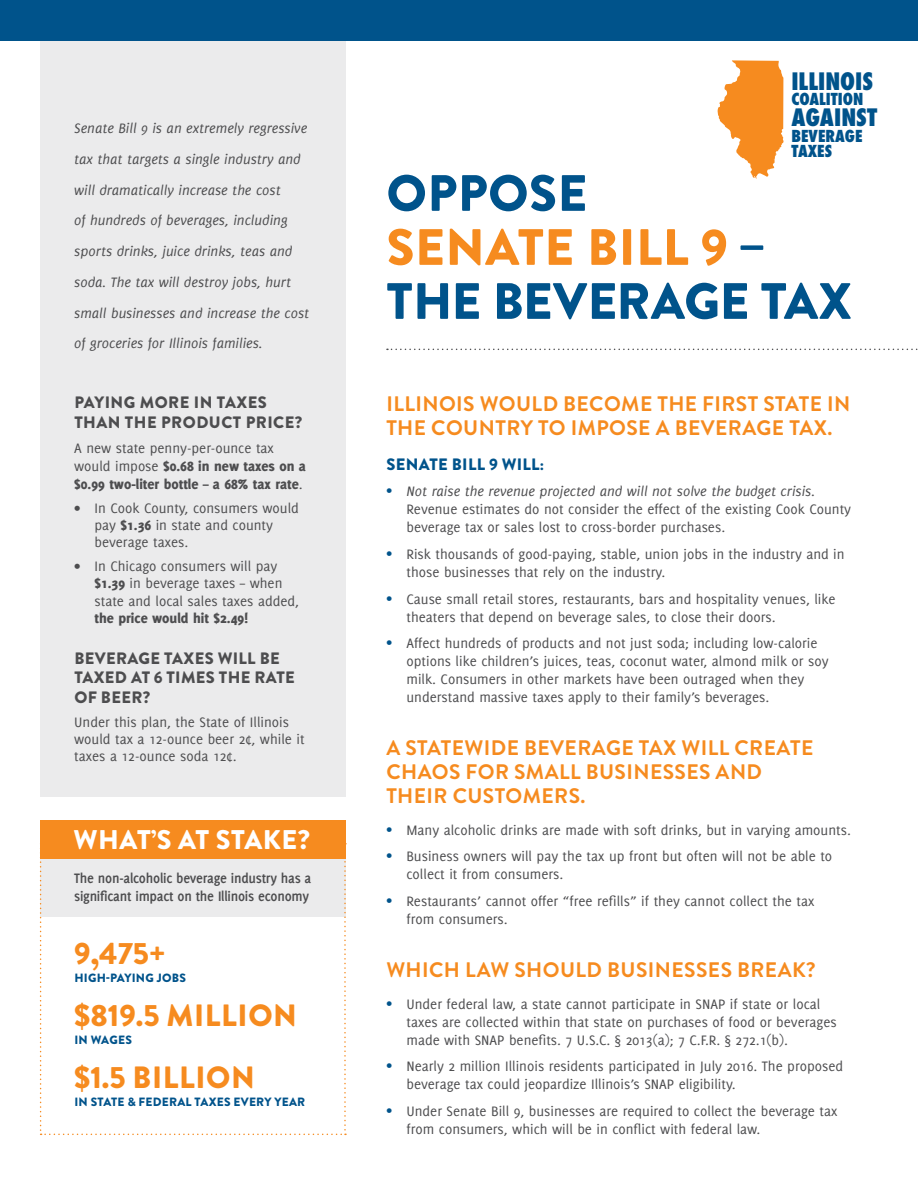
<style>
.page{position:relative;width:918px;height:1188px;background:#fff}
.page>*{position:absolute;margin:0;border:0;box-sizing:border-box;transform-origin:0 0}
.t1{font:900 51px/54px "Brandon Grotesque";letter-spacing:.01em;color:#00538b}
.t2{font:900 30.75px "Brandon Grotesque";letter-spacing:.02em;color:#f68b1f}
.t3{font:900 27px "Brandon Grotesque";letter-spacing:.02em;color:#fff}
.t4{font:800 condensed 23.4px "Futura";color:#00538b}
.t5{font:700 21px/24px "Brandon Grotesque";letter-spacing:.02em;color:#f68b1f}
.t6{font:900 16.5px/19.5px "Brandon Grotesque";letter-spacing:.02em;color:#4d4d4f}
.t7{font:900 16.5px "Brandon Grotesque";letter-spacing:.02em;color:#00538b}
.t8{font:800 condensed 16.05px/15.8px "Futura";color:#00538b}
.t9{font:15px/18px "Delicious";color:#4d4d4f}
.t10{font:italic 15px/30.8px "Delicious";color:#4d4d4f}
.t11{font:800 15px/18px "Delicious";color:#4d4d4f}
.t12{font:700 15px/18px "Delicious";letter-spacing:-.015em;color:#4d4d4f}
.t13{font:900 12px "Brandon Grotesque";letter-spacing:.02em;color:#00538b}
.s1{font-weight:400}
.s2{font-weight:800}
.s3{color:#f68b1f}
.s4{font-family:"Lexia";color:#00538b}
.s5{font-style:italic}
</style>
<div class="page">
<svg style="left:387px;top:349px;width:531px;height:1px"></svg>
<div style="left:40px;top:0;width:306px;height:796px;background:#ebebec"></div>
<svg style="left:40px;top:859px;width:306px;height:276px"></svg>
<div style="left:40px;top:820px;width:306px;height:39px;background:#f68b1f"></div>
<div style="left:0;top:0;width:918px;height:40px;background:#00538b"></div>
<svg style="left:718px;top:60px;width:66px;height:118px"></svg>
<p class="t10" style="left:74px;top:113px;width:237px">Senate Bill 9 is an extremely regressive tax that targets a single industry and will dramatically increase the cost<br>of hundreds of beverages, including sports drinks, juice drinks, teas and soda. The tax will destroy jobs, hurt small businesses and increase the cost of groceries for Illinois families.</p>
<p class="t6" style="left:74px;top:393px;width:230px">PAYING MORE IN TAXES<br>THAN THE PRODUCT PRICE?</p>
<p class="t11" style="left:74px;top:438px;width:233px"><span class="s1">A new state penny-per-ounce tax would impose</span> $0.68 in new taxes on a $0.99 two-liter bottle – a 68% tax rate<span class="s1">.</span></p>
<p class="t9" style="left:94px;top:499px;width:206px;line-height:17.2px;text-indent:-20px">• In Cook County, consumers would pay <span class="s2">$1.36</span> in state and county beverage taxes.</p>
<p class="t9" style="left:94px;top:557px;width:206px;line-height:17.2px;text-indent:-20px">• In Chicago consumers will pay <span class="s2">$1.39</span> in beverage taxes – when state and local sales taxes added,</p>
<p class="t11" style="left:94px;top:609px;width:155px">the price would hit $2.49!</p>
<p class="t6" style="left:74px;top:649px;width:222px">BEVERAGE TAXES WILL BE<br>TAXED AT 6 TIMES THE RATE<br>OF BEER?</p>
<p class="t9" style="left:74px;top:713px;width:232px;line-height:17.2px">Under this plan, the State of Illinois would tax a 12-ounce beer 2¢, while it taxes a 12-ounce soda 12¢.</p>
<h3 class="t3" style="left:74px;top:821px;width:238px">WHAT’S AT STAKE?</h3>
<p class="t12" style="left:74px;top:869px;width:239px">The non-alcoholic beverage industry has a significant impact on the Illinois economy</p>
<h2 class="t2" style="left:74px;top:931px;width:93px">9,475+</h2>
<p class="t13" style="left:74px;top:969px;width:113px">HIGH-PAYING JOBS</p>
<h2 class="t2" style="left:74px;top:994px;width:224px">$819.5 MILLION</h2>
<p class="t13" style="left:74px;top:1031px;width:59px">IN WAGES</p>
<h2 class="t2" style="left:74px;top:1056px;width:182px">$1.5 BILLION</h2>
<p class="t13" style="left:74px;top:1094px;width:232px">IN STATE &amp; FEDERAL TAXES EVERY YEAR</p>
<h3 class="t4" style="left:791px;top:65px;width:83px">ILLINOIS</h3>
<p class="t8" style="left:791px;top:91px;width:74px">COALITION</p>
<h3 class="t4" style="left:791px;top:101px;width:87px">AGAINST</h3>
<p class="t8" style="left:791px;top:128px;width:73px">BEVERAGE<br>TAXES</p>
<h1 class="t1" style="left:387px;top:167px;width:467px">OPPOSE<br><span class="s3">SENATE BILL 9</span> –<br>THE BEVERAGE TAX</h1>
<h3 class="t5" style="left:386px;top:392px;width:466px">ILLINOIS WOULD BECOME THE FIRST STATE IN<br>THE COUNTRY TO IMPOSE A BEVERAGE TAX.</h3>
<p class="t7" style="left:386px;top:452px;width:159px">SENATE BILL 9 WILL:</p>
<p class="t9" style="left:406px;top:482px;width:446px;text-indent:-20px"><span class="s4">•</span> <span class="s5">Not raise the revenue projected and will not solve the budget crisis.<br></span>Revenue estimates do not consider the effect of the existing Cook County beverage tax or sales lost to cross-border purchases.</p>
<p class="t9" style="left:406px;top:545px;width:440px;text-indent:-20px"><span class="s4">•</span> Risk thousands of good-paying, stable, union jobs in the industry and in those businesses that rely on the industry.</p>
<p class="t9" style="left:406px;top:589px;width:431px;text-indent:-20px"><span class="s4">•</span> Cause small retail stores, restaurants, bars and hospitality venues, like theaters that depend on beverage sales, to close their doors.</p>
<p class="t9" style="left:406px;top:634px;width:424px;text-indent:-20px"><span class="s4">•</span> Affect hundreds of products and not just soda; including low-calorie options like children’s juices, teas, coconut water, almond milk or soy milk. Consumers in other markets have been outraged when they understand massive taxes apply to their family’s beverages.</p>
<h3 class="t5" style="left:386px;top:736px;width:428px">A STATEWIDE BEVERAGE TAX WILL CREATE<br>CHAOS FOR SMALL BUSINESSES AND<br>THEIR CUSTOMERS.</h3>
<p class="t9" style="left:386px;top:821px;width:466px"><span class="s4">•</span> Many alcoholic drinks are made with soft drinks, but in varying amounts.</p>
<p class="t9" style="left:406px;top:847px;width:427px;text-indent:-20px"><span class="s4">•</span> Business owners will pay the tax up front but often will not be able to collect it from consumers.</p>
<p class="t9" style="left:406px;top:892px;width:409px;text-indent:-20px"><span class="s4">•</span> Restaurants’ cannot offer “free refills” if they cannot collect the tax from consumers.</p>
<h3 class="t5" style="left:386px;top:958px;width:431px">WHICH LAW SHOULD BUSINESSES BREAK?</h3>
<p class="t9" style="left:406px;top:995px;width:432px;text-indent:-20px"><span class="s4">•</span> Under federal law, a state cannot participate in SNAP if state or local taxes are collected within that state on purchases of food or beverages made with SNAP benefits. 7 U.S.C. § 2013(a); 7 C.F.R. § 272.1(b).</p>
<p class="t9" style="left:406px;top:1057px;width:438px;text-indent:-20px"><span class="s4">•</span> Nearly 2 million Illinois residents participated in July 2016. The proposed beverage tax could jeopardize Illinois’s SNAP eligibility.</p>
<p class="t9" style="left:406px;top:1102px;width:432px;text-indent:-20px"><span class="s4">•</span> Under Senate Bill 9, businesses are required to collect the beverage tax from consumers, which will be in conflict with federal law.</p>
</div>
